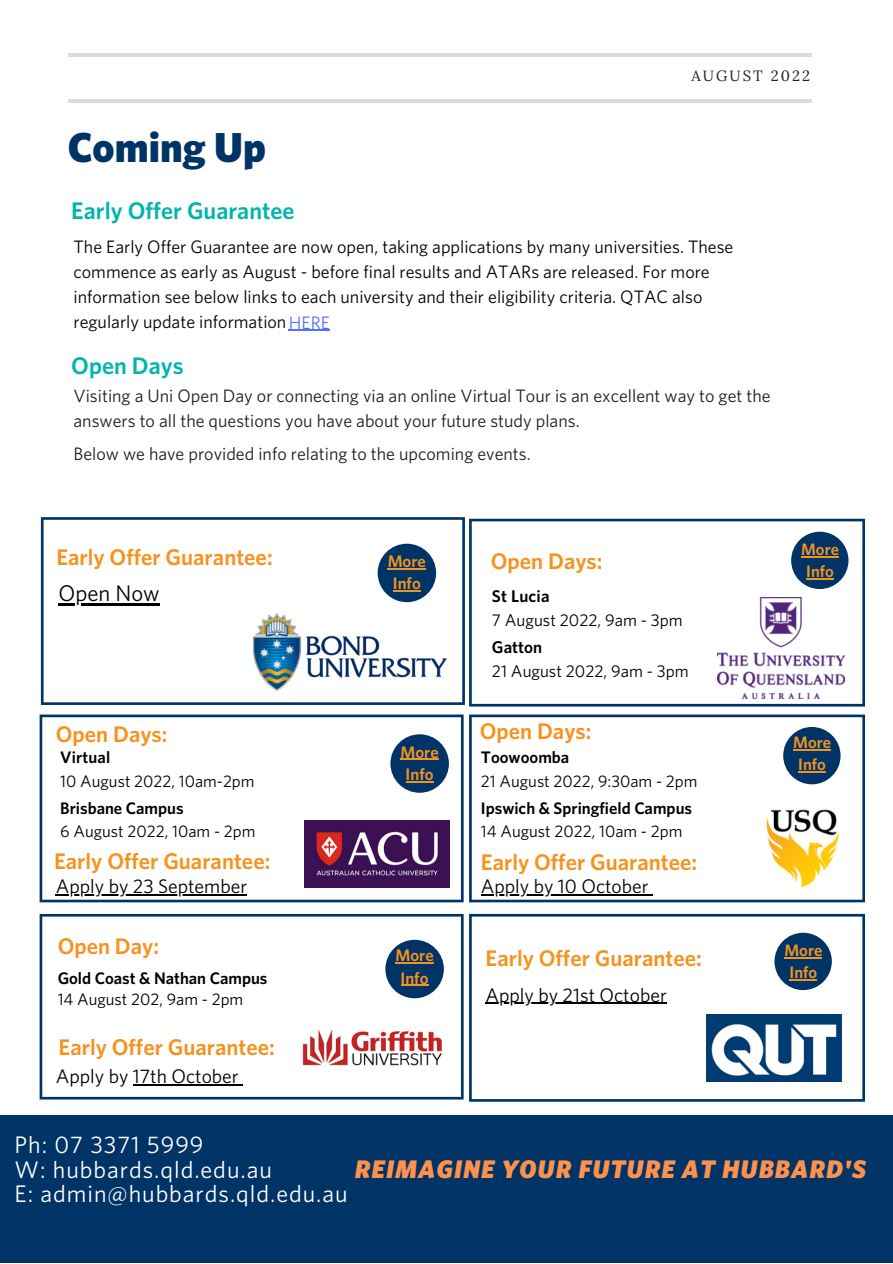
<style>
.page{position:relative;width:893px;height:1264px;background:#fff}
.page>*{position:absolute;margin:0;border:0;box-sizing:border-box;transform-origin:0 0}
.t1{font:900 42px "Whitney";color:#003466}
.t2{font:italic 900 25.5px "Whitney";letter-spacing:.04em;color:#ff914d}
.t3{font:24px/24.8px "Whitney";letter-spacing:.04em;color:#fff}
.t4{font:600 24px "Whitney";color:#01b5ac}
.t5{font:600 22.65px "Whitney";color:#f6921e}
.t6{font:22.65px "Whitney";color:#000}
.t7{font:19.65px "Whitney";color:#000}
.t8{font:18px/25px "Whitney";color:#000}
.t9{font:18px/25px "Whitney";color:#1e1e1e}
.t10{font:16.95px "Whitney";color:#000}
.t11{font:600 16.95px "Whitney";letter-spacing:.005em;color:#000}
.t12{font:16.65px "Whitney";color:#000}
.t13{font:600 16.65px "Whitney";color:#000}
.t14{font:600 16.65px/22.5px "Whitney";color:#f6921e;text-align:center}
.t15{font:14.85px "Lora";letter-spacing:.14em;color:#222}
.s1{color:#5271ff}
</style>
<div class="page">
<hr style="left:68px;top:99px;width:743px;height:3px;background:#000">
<hr style="left:69px;top:53px;width:743px;height:4px;background:#dadada">
<div style="left:0;top:1115px;width:892px;height:147px;background:#003466"></div>
<svg style="left:469px;top:518px;width:395px;height:188px"></svg>
<svg style="left:41px;top:517px;width:424px;height:188px"></svg>
<svg style="left:40px;top:714px;width:423px;height:188px"></svg>
<img style="left:304px;top:820px;width:145px;height:67px">
<img style="left:254px;top:613px;width:192px;height:78px">
<svg style="left:40px;top:914px;width:423px;height:185px"></svg>
<img style="left:300px;top:1018px;width:144px;height:69px">
<svg style="left:469px;top:714px;width:395px;height:188px"></svg>
<svg style="left:469px;top:913px;width:395px;height:188px"></svg>
<img style="left:706px;top:1014px;width:135px;height:67px">
<img style="left:717px;top:598px;width:127px;height:100px">
<div style="left:390px;top:734px;width:59px;height:58px;background:#003466;border-radius:50%"></div>
<div style="left:385px;top:939px;width:59px;height:59px;background:#003466;border-radius:50%"></div>
<div style="left:791px;top:531px;width:57px;height:58px;background:#003466;border-radius:50%"></div>
<div style="left:783px;top:727px;width:57px;height:57px;background:#003466;border-radius:50%"></div>
<div style="left:774px;top:932px;width:57px;height:58px;background:#003466;border-radius:50%"></div>
<img style="left:744px;top:791px;width:116px;height:106px">
<hr style="left:400px;top:758px;width:38px;height:1px;background:#f6921e">
<svg style="left:406px;top:781px;width:27px;height:1px"></svg>
<hr style="left:395px;top:962px;width:38px;height:1px;background:#f6921e">
<svg style="left:401px;top:984px;width:27px;height:1px"></svg>
<hr style="left:801px;top:556px;width:38px;height:1px;background:#f6921e">
<svg style="left:806px;top:578px;width:27px;height:1px"></svg>
<hr style="left:793px;top:749px;width:38px;height:1px;background:#f6921e">
<svg style="left:798px;top:771px;width:28px;height:1px"></svg>
<hr style="left:784px;top:957px;width:38px;height:1px;background:#f6921e">
<svg style="left:789px;top:979px;width:28px;height:1px"></svg>
<hr style="left:133px;top:1084px;width:106px;height:1px;background:#000">
<hr style="left:59px;top:603px;width:101px;height:2px;background:#000">
<hr style="left:485px;top:1002px;width:181px;height:1px;background:#000">
<hr style="left:56px;top:894px;width:191px;height:1px;background:#000">
<hr style="left:289px;top:330px;width:41px;height:1px;background:#5271ff">
<hr style="left:481px;top:894px;width:167px;height:1px;background:#000">
<div style="left:377px;top:543px;width:59px;height:59px;background:#003466;border-radius:50%"></div>
<hr style="left:387px;top:568px;width:39px;height:1px;background:#f6921e">
<svg style="left:393px;top:590px;width:28px;height:1px"></svg>
<h1 class="t1" style="left:68px;top:121px;width:199px">Coming Up</h1>
<h3 class="t4" style="left:71px;top:196px;width:225px">Early Offer Guarantee</h3>
<p class="t15" style="left:691px;top:66px;width:120px">AUGUST 2022</p>
<p class="t8" style="left:73px;top:234px;width:661px">The Early Offer Guarantee are now open, taking applications by many universities. These commence as early as August - before final results and ATARs are released. For more information see below links to each university and their eligibility criteria. QTAC also regularly update information<span class="s1">HERE</span></p>
<h3 class="t4" style="left:71px;top:351px;width:114px">Open Days</h3>
<p class="t9" style="left:73px;top:383px;width:698px">Visiting a Uni Open Day or connecting via an online Virtual Tour is an excellent way to get the answers to all the questions you have about your future study plans.</p>
<p class="t9" style="left:73px;top:441px;width:458px">Below we have provided info relating to the upcoming events.</p>
<p class="t5" style="left:56px;top:543px;width:218px">Early Offer Guarantee:</p>
<p class="t6" style="left:59px;top:579px;width:103px">Open Now</p>
<p class="t14" style="left:387px;top:549px;width:40px">More<br>Info</p>
<p class="t5" style="left:491px;top:547px;width:113px">Open Days:</p>
<p class="t11" style="left:492px;top:585px;width:59px">St Lucia</p>
<p class="t10" style="left:492px;top:609px;width:192px">7 August 2022, 9am - 3pm</p>
<p class="t11" style="left:492px;top:637px;width:52px">Gatton</p>
<p class="t10" style="left:492px;top:661px;width:198px">21 August 2022, 9am - 3pm</p>
<p class="t5" style="left:56px;top:720px;width:113px">Open Days:</p>
<p class="t5" style="left:479px;top:717px;width:113px">Open Days:</p>
<p class="t14" style="left:400px;top:740px;width:40px">More<br>Info</p>
<p class="t13" style="left:60px;top:747px;width:52px">Virtual</p>
<p class="t12" style="left:60px;top:770px;width:196px">10 August 2022, 10am-2pm</p>
<p class="t13" style="left:60px;top:798px;width:125px">Brisbane Campus</p>
<p class="t12" style="left:60px;top:821px;width:196px">6 August 2022, 10am - 2pm</p>
<p class="t13" style="left:481px;top:747px;width:90px">Toowoomba</p>
<p class="t12" style="left:481px;top:770px;width:218px">21 August 2022, 9:30am - 2pm</p>
<p class="t13" style="left:481px;top:797px;width:213px">Ipswich &amp; Springfield Campus</p>
<p class="t12" style="left:481px;top:821px;width:203px">14 August 2022, 10am - 2pm</p>
<p class="t5" style="left:54px;top:847px;width:218px">Early Offer Guarantee:</p>
<p class="t5" style="left:481px;top:848px;width:218px">Early Offer Guarantee:</p>
<p class="t7" style="left:56px;top:874px;width:193px">Apply by 23 September</p>
<p class="t7" style="left:481px;top:874px;width:169px">Apply by 10 October</p>
<p class="t5" style="left:58px;top:932px;width:103px">Open Day:</p>
<p class="t13" style="left:58px;top:968px;width:211px">Gold Coast &amp; Nathan Campus</p>
<p class="t12" style="left:58px;top:988px;width:187px">14 August 202, 9am - 2pm</p>
<p class="t5" style="left:59px;top:1033px;width:218px">Early Offer Guarantee:</p>
<p class="t7" style="left:56px;top:1064px;width:184px">Apply by 17th October</p>
<p class="t14" style="left:395px;top:943px;width:40px">More<br>Info</p>
<p class="t5" style="left:485px;top:944px;width:218px">Early Offer Guarantee:</p>
<p class="t7" style="left:485px;top:982px;width:183px">Apply by 21st October</p>
<p class="t14" style="left:801px;top:537px;width:39px">More<br>Info</p>
<p class="t14" style="left:793px;top:730px;width:39px">More<br>Info</p>
<p class="t14" style="left:784px;top:938px;width:39px">More<br>Info</p>
<h3 class="t3" style="left:15px;top:1131px;width:334px">Ph: 07 3371 5999<br>W: hubbards.qld.edu.au<br>E: admin@hubbards.qld.edu.au</h3>
<h2 class="t2" style="left:355px;top:1153px;width:512px">REIMAGINE YOUR FUTURE AT HUBBARD'S</h2>
</div>
